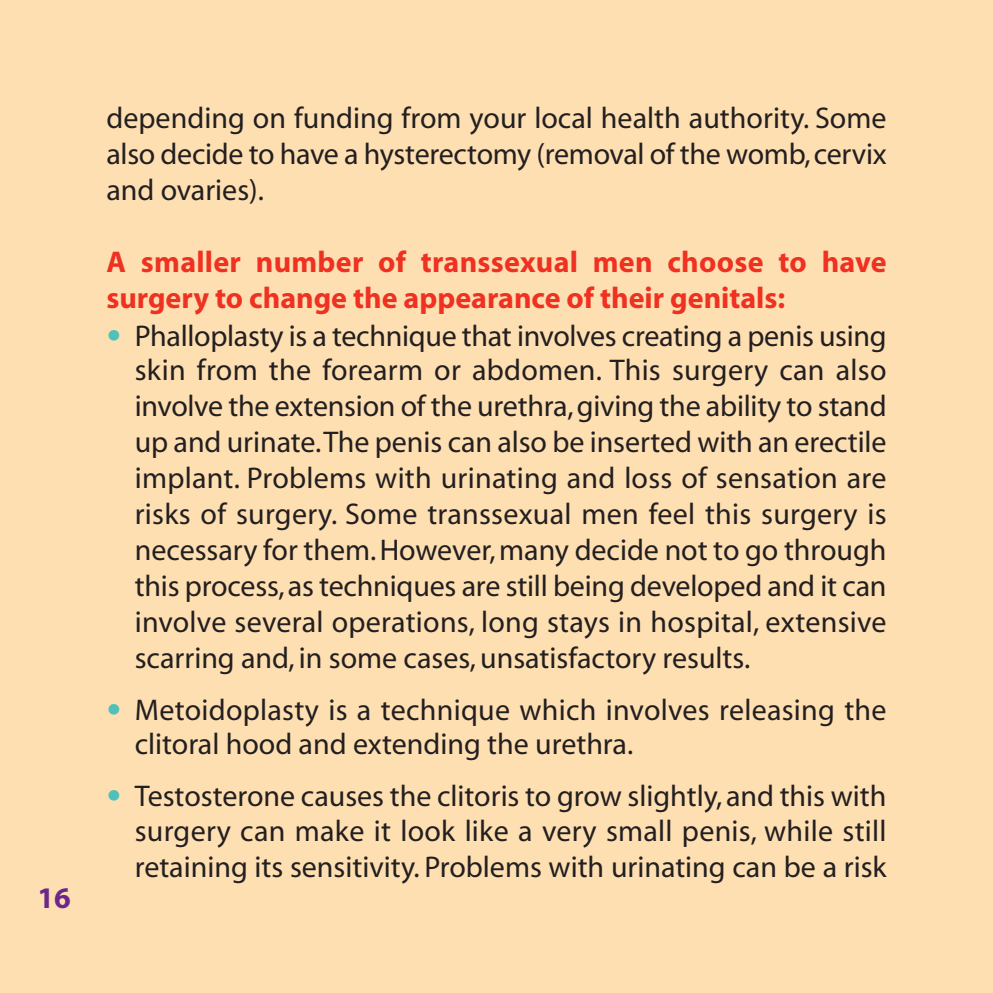
<style>
.page{position:relative;width:993px;height:993px;background:#fff}
.page>*{position:absolute;margin:0;border:0;box-sizing:border-box;transform-origin:0 0}
.t1{font:30px/35.8px "Myriad";color:#231f20;text-align:justify}
.t2{font:700 30px/36px "Myriad";color:#ef3122}
.t3{font:700 30px "Myriad";color:#6c2789}
.s1{font-family:"VAG Rounded";font-weight:900;color:#4fc1ba}
</style>
<div class="page">
<div style="left:0;top:0;width:992px;height:992px;background:#fedfb2"></div>
<p class="t3" style="left:37px;top:886px;width:35px">16</p>
<p class="t1" style="left:106px;top:102px;width:781px">depending on funding from your local health authority. Some also decide to have a hysterectomy (removal of the womb,cervix and ovaries).</p>
<p class="t2" style="left:106px;top:246px;width:781px">A smaller number of transsexual men choose to have surgery to change the appearance of their genitals:</p>
<p class="t1" style="left:135px;top:320px;width:753px;text-indent:-28px"><span class="s1">•</span> Phalloplasty is a technique that involves creating a penis using skin from the forearm or abdomen. This surgery can also involve the extension of the urethra,giving the ability to stand up and urinate.The penis can also be inserted with an erectile implant. Problems with urinating and loss of sensation are risks of surgery. Some transsexual men feel this surgery is necessary for them. However, many decide not to go through this process, as techniques are still being developed and it can involve several operations, long stays in hospital, extensive scarring and, in some cases, unsatisfactory results.</p>
<p class="t1" style="left:135px;top:695px;width:753px;line-height:34.2px;text-indent:-28px"><span class="s1">•</span> Metoidoplasty is a technique which involves releasing the clitoral hood and extending the urethra.</p>
<p class="t1" style="left:135px;top:781px;width:753px;line-height:35px;text-indent:-28px"><span class="s1">•</span> Testosterone causes the clitoris to grow slightly, and this with surgery can make it look like a very small penis, while still retaining its sensitivity. Problems with urinating can be a risk</p>
</div>
